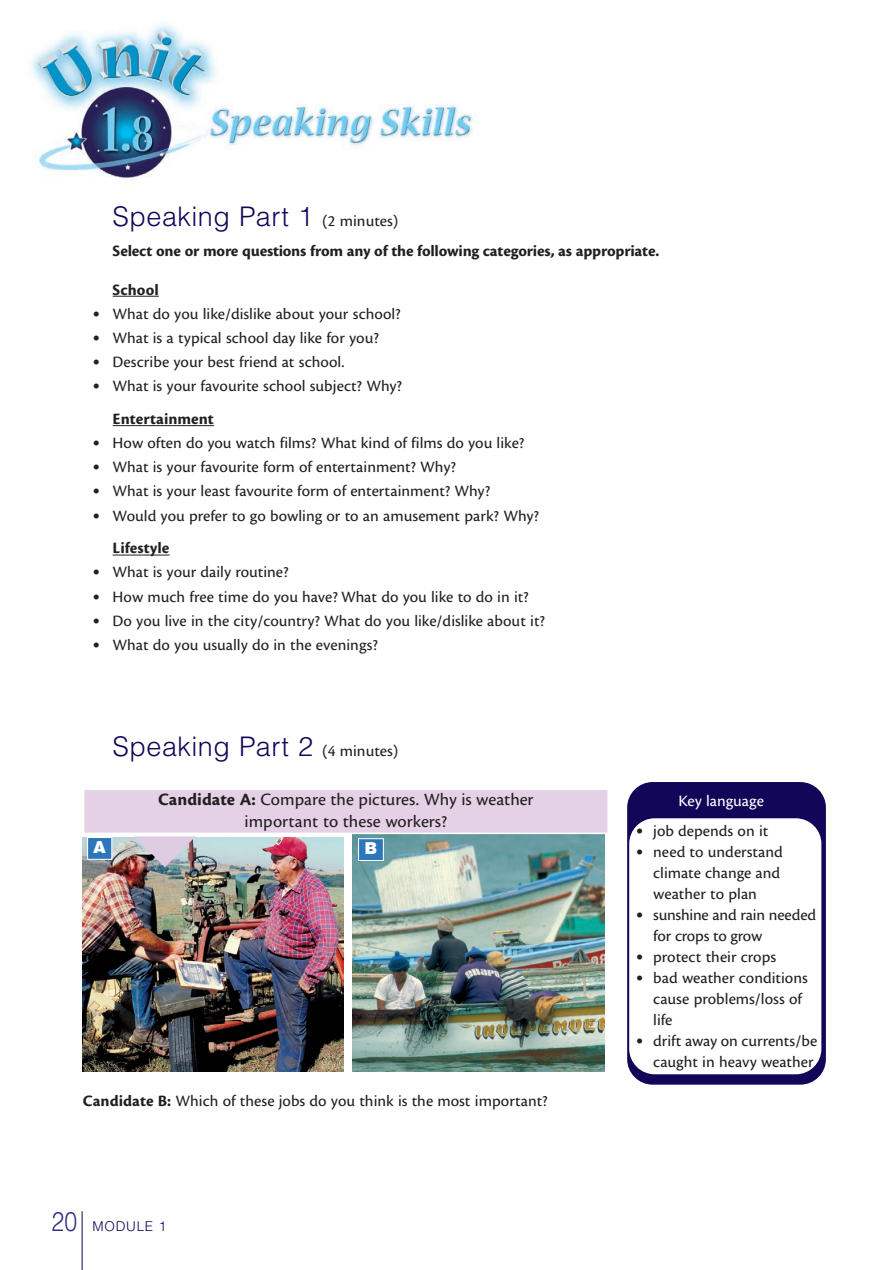
<style>
.page{position:relative;width:886px;height:1270px;background:#fff}
.page>*{position:absolute;margin:0;border:0;box-sizing:border-box;transform-origin:0 0}
.t1{font:300 27px "Helvetica LT Std";letter-spacing:.015em;color:#110658}
.t2{font:18px/21.6px "Cronos Pro Capt";color:#231f20;text-align:center}
.t3{font:16.5px/21px "Cronos Pro Capt";color:#231f20}
.t4{font:16.5px "Cronos Pro Bold Capt";letter-spacing:-.015em;color:#231f20}
.t5{font:16.5px "Cronos Pro Capt";color:#fff}
.t6{font:900 16.5px "Helvetica LT Std";color:#fff}
.t7{font:300 13.5px "Helvetica LT Std";letter-spacing:.055em;color:#110658}
.s1{font-family:"Cronos Pro Capt";font-weight:400;font-size:16.5px;color:#231f20}
.s2{font-family:"Stone Sans Std";font-weight:500;font-size:14.25px}
.s3{font-family:"Cronos Pro Bold Capt"}
.s4{font-size:27px;color:#303087}
</style>
<div class="page">
<hr style="left:82px;top:1211px;width:1px;height:59px;background:#110658">
<img style="left:31px;top:25px;width:442px;height:153px">
<img style="left:83px;top:838px;width:260px;height:233px">
<img style="left:352px;top:835px;width:252px;height:236px">
<div style="left:88px;top:838px;width:23px;height:21px;background:#2e76bc"></div>
<div style="left:87px;top:837px;width:25px;height:23px;border:1px solid #fff"></div>
<div style="left:359px;top:839px;width:24px;height:21px;background:#2e76bc"></div>
<div style="left:358px;top:838px;width:26px;height:23px;border:1px solid #fff"></div>
<div style="left:84px;top:790px;width:523px;height:43px;background:#e4d1e6"></div>
<div style="left:83px;top:788px;width:526px;height:46px;border:2px solid #fff"></div>
<svg style="left:134px;top:836px;width:62px;height:31px;background:#bbafbb"></svg>
<div style="left:627px;top:782px;width:198px;height:303px;background:#110658;border-radius:26px"></div>
<div style="left:629px;top:818px;width:192px;height:256px;background:#fff;border-radius:26px"></div>
<hr style="left:113px;top:296px;width:46px;height:1px;background:#231f20">
<hr style="left:113px;top:425px;width:101px;height:1px;background:#231f20">
<hr style="left:113px;top:555px;width:56px;height:1px;background:#231f20">
<p class="t1" style="left:113px;top:206px;width:287px">Speaking Part 1 <span class="s1">(2 minutes)</span></p>
<p class="t4" style="left:113px;top:245px;width:548px">Select one or more questions from any of the following categories, as appropriate.</p>
<p class="t4" style="left:113px;top:283px;width:48px">School</p>
<p class="t3" style="left:93px;top:304px;width:309px"><span class="s2">•</span> What do you like/dislike about your school?</p>
<p class="t3" style="left:93px;top:328px;width:287px"><span class="s2">•</span> What is a typical school day like for you?</p>
<p class="t3" style="left:93px;top:353px;width:253px"><span class="s2">•</span> Describe your best friend at school.</p>
<p class="t3" style="left:113px;top:371px;width:291px;line-height:32.7px;text-indent:-20px"><span class="s2">•</span> What is your favourite school subject? Why?<br><span class="s3">Entertainment</span></p>
<p class="t3" style="left:93px;top:434px;width:433px"><span class="s2">•</span> How often do you watch films? What kind of films do you like?</p>
<p class="t3" style="left:93px;top:458px;width:365px"><span class="s2">•</span> What is your favourite form of entertainment? Why?</p>
<p class="t3" style="left:93px;top:482px;width:399px"><span class="s2">•</span> What is your least favourite form of entertainment? Why?</p>
<p class="t3" style="left:113px;top:500px;width:428px;line-height:32.7px;text-indent:-20px"><span class="s2">•</span> Would you prefer to go bowling or to an amusement park? Why?<br><span class="s3">Lifestyle</span></p>
<p class="t3" style="left:93px;top:563px;width:197px"><span class="s2">•</span> What is your daily routine?</p>
<p class="t3" style="left:93px;top:587px;width:437px"><span class="s2">•</span> How much free time do you have? What do you like to do in it?</p>
<p class="t3" style="left:93px;top:611px;width:453px"><span class="s2">•</span> Do you live in the city/country? What do you like/dislike about it?</p>
<p class="t3" style="left:93px;top:636px;width:287px"><span class="s2">•</span> What do you usually do in the evenings?</p>
<p class="t1" style="left:113px;top:736px;width:287px">Speaking Part 2 <span class="s1">(4 minutes)</span></p>
<p class="t2" style="left:158px;top:790px;width:377px"><span class="s3">Candidate A:</span> Compare the pictures. Why is weather important to these workers?</p>
<p class="t6" style="left:93px;top:837px;width:14px">A</p>
<p class="t6" style="left:364px;top:839px;width:14px">B</p>
<p class="t3" style="left:83px;top:1092px;width:466px"><span class="s3">Candidate B:</span> Which of these jobs do you think is the most important?</p>
<p class="t7" style="left:52px;top:1221px;width:116px"><span class="s4">20</span> MODULE 1</p>
<p class="t5" style="left:678px;top:794px;width:87px">Key language</p>
<p class="t3" style="left:636px;top:821px;width:134px"><span class="s2">•</span> job depends on it</p>
<p class="t3" style="left:653px;top:842px;width:131px;text-indent:-17px"><span class="s2">•</span> need to understand climate change and weather to plan</p>
<p class="t3" style="left:653px;top:905px;width:164px;text-indent:-17px"><span class="s2">•</span> sunshine and rain needed for crops to grow</p>
<p class="t3" style="left:636px;top:947px;width:141px"><span class="s2">•</span> protect their crops</p>
<p class="t3" style="left:653px;top:968px;width:156px;text-indent:-17px"><span class="s2">•</span> bad weather conditions cause problems/loss of life</p>
<p class="t3" style="left:636px;top:1031px;width:183px;text-align:right"><span class="s2">•</span> drift away on currents/be caught in heavy weather</p>
</div>
